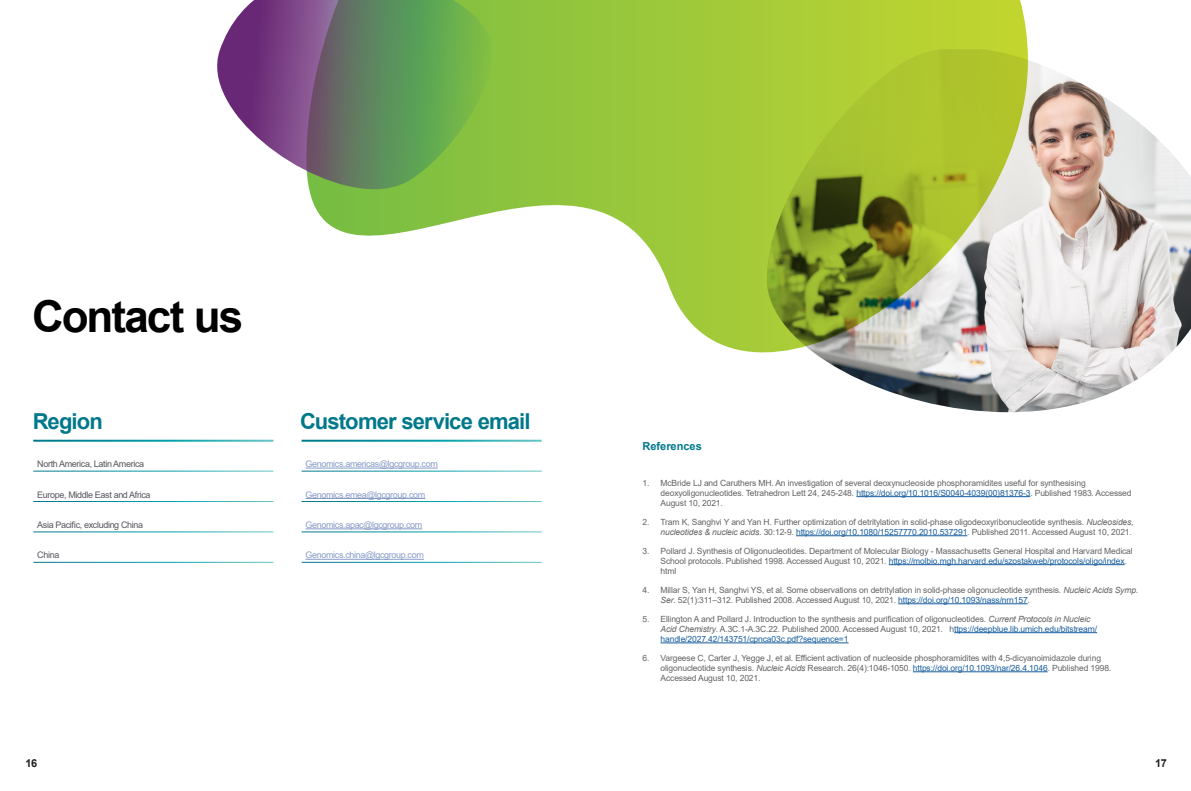
<style>
.page{position:relative;width:1191px;height:791px;background:#fff}
.page>*{position:absolute;margin:0;border:0;box-sizing:border-box;transform-origin:0 0}
.Cover_and_internal_h{font:700 44px "Arial";letter-spacing:-.045em;color:#000}
.Product_and_services{font:700 22px "Arial";letter-spacing:-.04em;color:#00788b}
.WP_header_2{font:700 11px "Arial";color:#00788b}
.t1{font:700 11px "Arial";color:#231f20}
.List_table_item{font:9px "Arial";letter-spacing:-.04em;color:#879bc7}
.List_table_item-2{font:9px "Arial";letter-spacing:-.04em;color:#55565d}
.t2{font:8.5px/10.2px "Arial";letter-spacing:-.015em;color:#636366}
.s1{color:#175d9e}
.s2{font-style:italic}
</style>
<div class="page">
<svg style="left:306px;top:0;width:722px;height:442px"></svg>
<svg style="left:217px;top:0;width:275px;height:189px;background:#7c8b73"></svg>
<hr style="left:301px;top:440px;width:240px;height:2px;background:#fff">
<hr style="left:305px;top:468px;width:133px;height:1px;background:#879bc7">
<hr style="left:305px;top:498px;width:120px;height:1px;background:#879bc7">
<hr style="left:305px;top:528px;width:117px;height:1px;background:#879bc7">
<hr style="left:305px;top:559px;width:119px;height:1px;background:#879bc7">
<hr style="left:856px;top:496px;width:174px;height:1px;background:#175d9e">
<hr style="left:796px;top:535px;width:171px;height:1px;background:#175d9e">
<hr style="left:888px;top:564px;width:236px;height:1px;background:#175d9e">
<hr style="left:898px;top:603px;width:129px;height:1px;background:#175d9e">
<hr style="left:954px;top:632px;width:143px;height:1px;background:#175d9e">
<hr style="left:660px;top:642px;width:188px;height:1px;background:#175d9e">
<hr style="left:913px;top:671px;width:134px;height:1px;background:#175d9e">
<img style="left:767px;top:49px;width:424px;height:363px">
<p class="Cover_and_internal_h" style="left:32px;top:285px;width:212px">Contact us</p>
<p class="Product_and_services" style="left:33px;top:406px;width:72px">Region</p>
<p class="Product_and_services" style="left:300px;top:406px;width:232px">Customer service email</p>
<p class="List_table_item-2" style="left:37px;top:458px;width:108px">North America, Latin America</p>
<p class="List_table_item-2" style="left:37px;top:488px;width:115px">Europe, Middle East and Africa</p>
<p class="List_table_item-2" style="left:37px;top:518px;width:107px">Asia Pacific, excluding China</p>
<p class="List_table_item-2" style="left:37px;top:549px;width:24px">China</p>
<p class="List_table_item" style="left:305px;top:458px;width:134px">Genomics.americas@lgcgroup.com</p>
<p class="List_table_item" style="left:305px;top:488px;width:121px">Genomics.emea@lgcgroup.com</p>
<p class="List_table_item" style="left:305px;top:518px;width:118px">Genomics.apac@lgcgroup.com</p>
<p class="List_table_item" style="left:305px;top:549px;width:120px">Genomics.china@lgcgroup.com</p>
<p class="WP_header_2" style="left:642px;top:438px;width:61px">References</p>
<p class="t2" style="left:660px;top:477px;width:472px;text-indent:-18px">1. McBride LJ and Caruthers MH. An investigation of several deoxynucleoside phosphoramidites useful for synthesising deoxyoligonucleotides. Tetrahedron Lett 24, 245-248. <span class="s1">https://doi.org/10.1016/S0040-4039(00)81376-3</span>. Published 1983. Accessed<br>August 10, 2021.</p>
<p class="t2" style="left:642px;top:516px;width:493px;text-align:right">2. Tram K, Sanghvi Y and Yan H. Further optimization of detritylation in solid-phase oligodeoxyribonucleotide synthesis. <span class="s2">Nucleosides, nucleotides &amp; nucleic acids</span>. 30:12-9. <span class="s1">https://doi.org/10.1080/15257770.2010.537291</span>. Published 2011. Accessed August 10, 2021.</p>
<p class="t2" style="left:660px;top:545px;width:474px;text-indent:-18px">3. Pollard J. Synthesis of Oligonucleotides. Department of Molecular Biology - Massachusetts General Hospital and Harvard Medical<br>School protocols. Published 1998. Accessed August 10, 2021. <span class="s1">https://molbio.mgh.harvard.edu/szostakweb/protocols/oligo/index</span>. html</p>
<p class="t2" style="left:660px;top:584px;width:479px;text-indent:-18px">4. Millar S, Yan H, Sanghvi YS, et al. Some observations on detritylation in solid-phase oligonucleotide synthesis. <span class="s2">Nucleic Acids Symp.<br>Ser</span>. 52(1):311–312. Published 2008. Accessed August 10, 2021. <span class="s1">https://doi.org/10.1093/nass/nrn157</span>.</p>
<p class="t2" style="left:660px;top:613px;width:438px;text-indent:-18px">5. Ellington A and Pollard J. Introduction to the synthesis and purification of oligonucleotides. <span class="s2">Current Protocols in Nucleic<br>Acid Chemistry</span>. A.3C.1-A.3C.22. Published 2000. Accessed August 10, 2021. h<span class="s1">ttps://deepblue.lib.umich.edu/bitstream/ handle/2027.42/143751/cpnca03c.pdf?sequence=1</span></p>
<p class="t2" style="left:660px;top:652px;width:452px;text-indent:-18px">6. Vargeese C, Carter J, Yegge J, et al. Efficient activation of nucleoside phosphoramidites with 4,5-dicyanoimidazole during oligonucleotide synthesis. <span class="s2">Nucleic Acids</span> Research. 26(4):1046-1050. <span class="s1">https://doi.org/10.1093/nar/26.4.1046</span>. Published 1998.<br>Accessed August 10, 2021.</p>
<p class="t1" style="left:26px;top:755px;width:13px">16</p>
<p class="t1" style="left:1155px;top:755px;width:13px">17</p>
</div>
